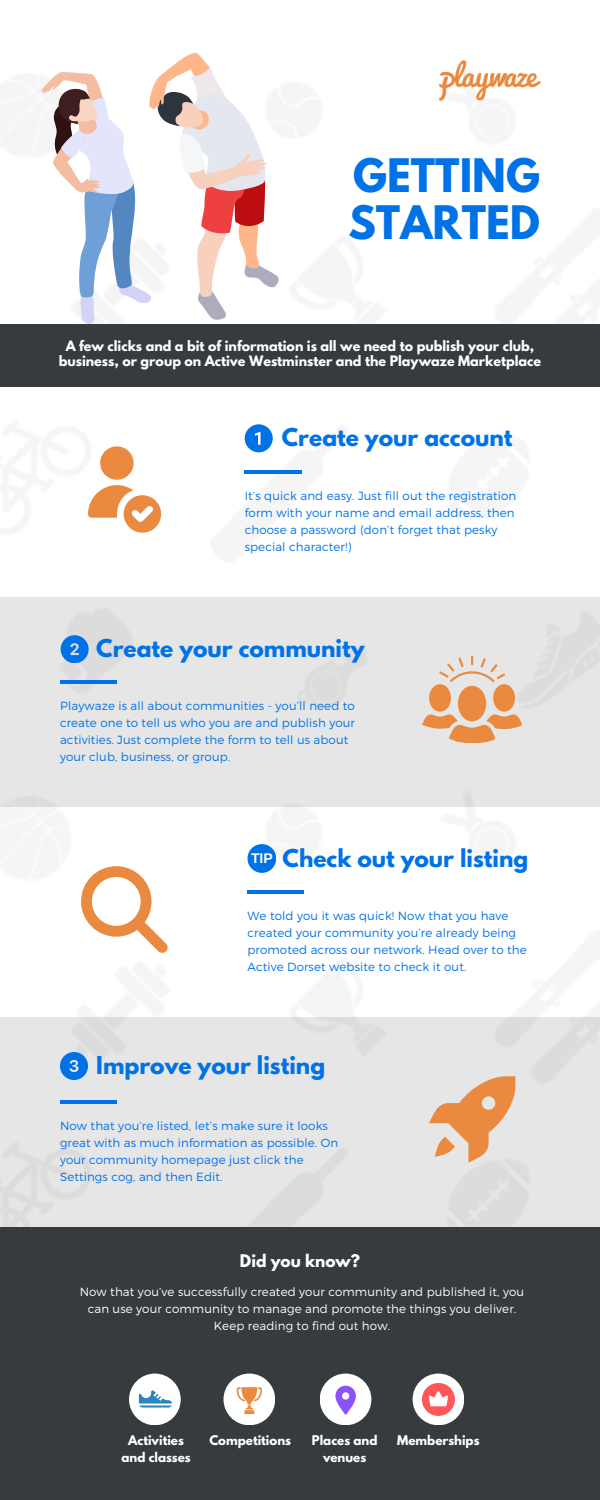
<style>
.page{position:relative;width:600px;height:1500px;background:#fff}
.page>*{position:absolute;margin:0;border:0;box-sizing:border-box;transform-origin:0 0}
.t1{font:700 40.9px/47.1px "League Spartan";color:#0072e8}
.t2{font:700 21.8px "League Spartan";color:#0072e8}
.t3{font:700 15.4px "League Spartan";color:#fff}
.t4{font:700 14px "Arimo";color:#fff}
.t5{font:700 12.7px/15px "League Spartan";color:#fff;text-align:center}
.t6{font:700 11.9px/16.5px "League Spartan";color:#fff;text-align:center}
.t7{font:300 11.8px/17px "Montserrat";letter-spacing:.01em;color:#0072e8}
.t8{font:300 11.8px/17.2px "Montserrat";letter-spacing:.01em;color:#fff;text-align:center}
</style>
<div class="page">
<div style="left:0;top:324px;width:600px;height:63px;background:#363b3e"></div>
<img style="left:439px;top:60px;width:101px;height:40px">
<svg style="left:41px;top:52px;width:238px;height:272px"></svg>
<div style="left:0;top:597px;width:600px;height:210px;background:#e6e6e6"></div>
<div style="left:0;top:1017px;width:600px;height:210px;background:#e6e6e6"></div>
<div style="left:0;top:1227px;width:600px;height:272px;background:#363b3e"></div>
<hr style="left:245px;top:470px;width:57px;height:4px;background:#0072e8">
<hr style="left:60px;top:680px;width:57px;height:4px;background:#0072e8">
<hr style="left:248px;top:890px;width:57px;height:4px;background:#0072e8">
<hr style="left:60px;top:1100px;width:57px;height:4px;background:#0072e8">
<svg style="left:245px;top:424px;width:27px;height:28px"></svg>
<svg style="left:61px;top:635px;width:27px;height:28px"></svg>
<svg style="left:60px;top:1052px;width:28px;height:28px"></svg>
<div style="left:248px;top:844px;width:28px;height:29px;background:#0072e8;border-radius:50%"></div>
<div style="left:100px;top:446px;width:34px;height:34px;background:#ea8940;border-radius:50%"></div>
<svg style="left:88px;top:485px;width:73px;height:48px"></svg>
<svg style="left:439px;top:656px;width:66px;height:26px"></svg>
<div style="left:458px;top:686px;width:28px;height:35px;background:#ea8940;border-radius:50%"></div>
<div style="left:429px;top:684px;width:22px;height:28px;background:#ea8940;border-radius:50%"></div>
<div style="left:493px;top:684px;width:22px;height:28px;background:#ea8940;border-radius:50%"></div>
<svg style="left:422px;top:712px;width:100px;height:31px"></svg>
<svg style="left:81px;top:866px;width:87px;height:87px"></svg>
<svg style="left:429px;top:1076px;width:86px;height:87px"></svg>
<div style="left:129px;top:1374px;width:52px;height:51px;background:#fff;border-radius:50%"></div>
<img style="left:135px;top:1379px;width:40px;height:40px">
<div style="left:413px;top:1374px;width:51px;height:51px;background:#fff;border-radius:50%"></div>
<div style="left:223px;top:1374px;width:52px;height:51px;background:#fff;border-radius:50%"></div>
<svg style="left:236px;top:1387px;width:26px;height:27px"></svg>
<div style="left:320px;top:1374px;width:51px;height:51px;background:#fff;border-radius:50%"></div>
<svg style="left:335px;top:1386px;width:21px;height:29px"></svg>
<svg style="left:422px;top:1383px;width:33px;height:33px"></svg>
<h1 class="t1" style="left:348px;top:152px;width:193px">GETTING<br>STARTED</h1>
<p class="t5" style="left:59px;top:339px;width:484px">A few clicks and a bit of information is all we need to publish your club, business, or group on Active Westminster and the Playwaze Marketplace</p>
<h2 class="t2" style="left:282px;top:420px;width:232px">Create your account</h2>
<p class="t7" style="left:245px;top:487px;width:273px">It’s quick and easy. Just fill out the registration form with your name and email address, then choose a password (don’t forget that pesky special character!)</p>
<h2 class="t2" style="left:96px;top:631px;width:270px">Create your community</h2>
<p class="t7" style="left:60px;top:697px;width:296px">Playwaze is all about communities - you’ll need to create one to tell us who you are and publish your activities. Just complete the form to tell us about your club, business, or group.</p>
<h2 class="t2" style="left:283px;top:841px;width:247px">Check out your listing</h2>
<p class="t7" style="left:248px;top:907px;width:281px">We told you it was quick! Now that you have created your community you’re already being promoted across our network. Head over to the Active Dorset website to check it out.</p>
<p class="t4" style="left:251px;top:849px;width:23px">TIP</p>
<h2 class="t2" style="left:96px;top:1048px;width:230px">Improve your listing</h2>
<p class="t7" style="left:60px;top:1117px;width:280px">Now that you’re listed, let’s make sure it looks great with as much information as possible. On your community homepage just click the Settings cog, and then Edit.</p>
<h3 class="t3" style="left:240px;top:1249px;width:122px">Did you know?</h3>
<p class="t8" style="left:80px;top:1283px;width:446px">Now that you’ve successfully created your community and published it, you can use your community to manage and promote the things you deliver.<br>Keep reading to find out how.</p>
<p class="t6" style="left:121px;top:1432px;width:71px">Activities and classes</p>
<p class="t6" style="left:209px;top:1432px;width:83px">Competitions</p>
<p class="t6" style="left:397px;top:1432px;width:84px">Memberships</p>
<p class="t6" style="left:312px;top:1432px;width:67px">Places and venues</p>
</div>
